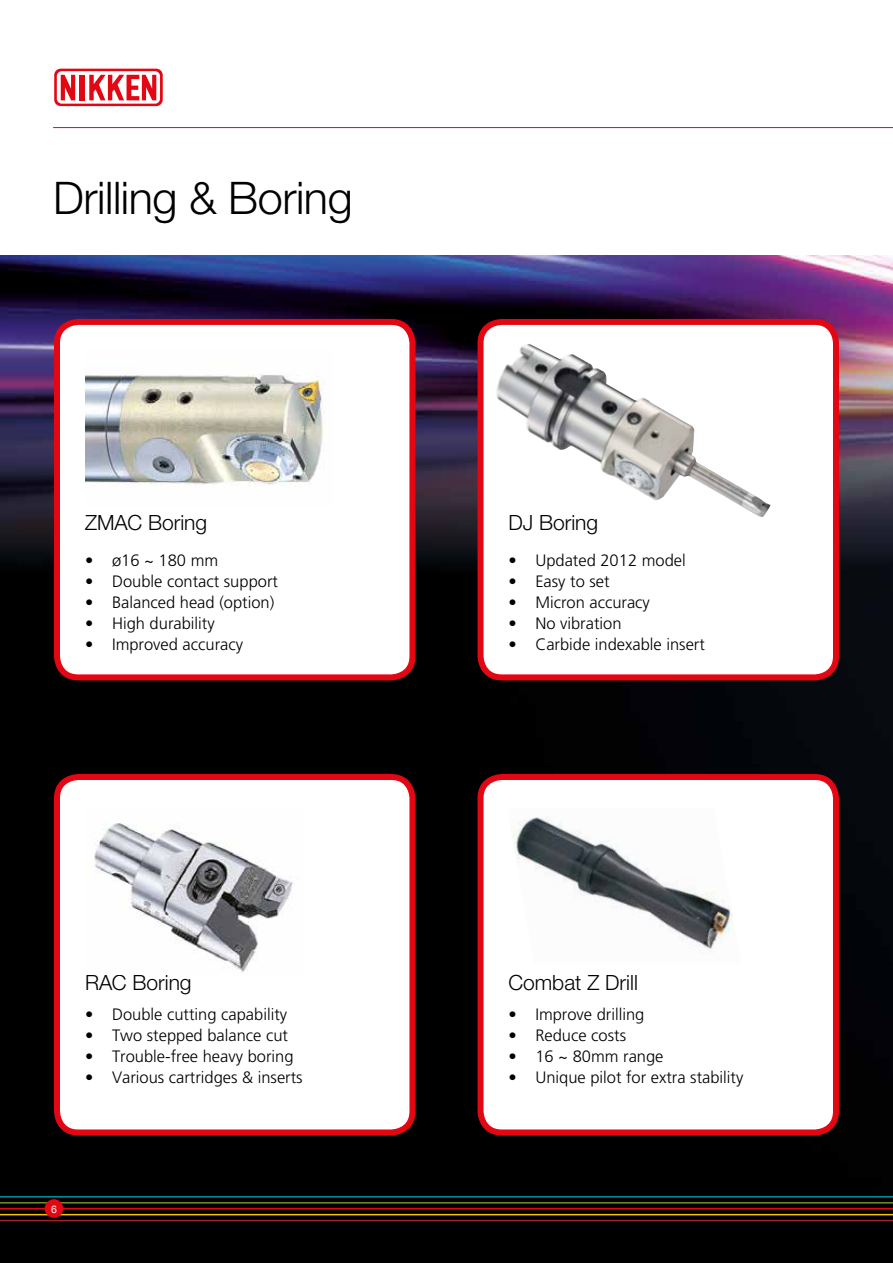
<style>
.page{position:relative;width:893px;height:1263px;background:#fff}
.page>*{position:absolute;margin:0;border:0;box-sizing:border-box;transform-origin:0 0}
.t1{font:300 45px "Helvetica Neue LTW1 G";letter-spacing:-.01em;color:#000}
.t2{font:300 21px "Helvetica Neue LTW1 G";color:#000}
.t3{font:300 16.5px "Frutiger";color:#000}
.t4{font:10.5px "Helvetica Neue LTW1 G";color:#fff}
</style>
<div class="page">
<img style="left:0;top:255px;width:893px;height:1008px">
<hr style="left:0;top:1220px;width:893px;height:1px;background:#a4202b">
<hr style="left:0;top:1214px;width:893px;height:1px;background:#f6c400">
<hr style="left:0;top:1208px;width:893px;height:1px;background:#e30613">
<hr style="left:0;top:1202px;width:893px;height:1px;background:#748e29">
<hr style="left:0;top:1196px;width:893px;height:1px;background:#0094a6">
<div style="left:45px;top:1199px;width:18px;height:19px;background:#e30613;border-radius:50%"></div>
<svg style="left:54px;top:69px;width:109px;height:37px"></svg>
<div style="left:80px;top:75px;width:5px;height:25px;background:#e30613"></div>
<hr style="left:53px;top:127px;width:840px;height:1px;background:#e30613">
<div style="left:57px;top:322px;width:355px;height:355px;background:#fff;border-radius:21px"></div>
<div style="left:54px;top:319px;width:361px;height:361px;border:6px solid #e30613;border-radius:21px"></div>
<div style="left:57px;top:777px;width:355px;height:355px;background:#fff;border-radius:21px"></div>
<div style="left:54px;top:774px;width:361px;height:361px;border:6px solid #e30613;border-radius:21px"></div>
<div style="left:480px;top:322px;width:356px;height:355px;background:#fff;border-radius:21px"></div>
<div style="left:477px;top:319px;width:362px;height:361px;border:6px solid #e30613;border-radius:21px"></div>
<div style="left:480px;top:777px;width:356px;height:355px;background:#fff;border-radius:21px"></div>
<div style="left:477px;top:774px;width:362px;height:361px;border:6px solid #e30613;border-radius:21px"></div>
<img style="left:85px;top:374px;width:240px;height:113px">
<img style="left:496px;top:344px;width:275px;height:173px">
<img style="left:94px;top:823px;width:199px;height:150px">
<img style="left:511px;top:817px;width:223px;height:134px">
<h1 class="t1" style="left:53px;top:171px;width:301px">Drilling &amp; Boring</h1>
<p class="t2" style="left:85px;top:510px;width:124px">ZMAC Boring</p>
<p class="t3" style="left:85px;top:551px;width:135px">• ø16 ~ 180 mm</p>
<p class="t3" style="left:85px;top:572px;width:194px">• Double contact support</p>
<p class="t3" style="left:85px;top:593px;width:191px">• Balanced head (option)</p>
<p class="t3" style="left:85px;top:614px;width:131px">• High durability</p>
<p class="t3" style="left:85px;top:635px;width:160px">• Improved accuracy</p>
<p class="t2" style="left:85px;top:969px;width:108px">RAC Boring</p>
<p class="t3" style="left:85px;top:1005px;width:204px">• Double cutting capability</p>
<p class="t3" style="left:85px;top:1026px;width:205px">• Two stepped balance cut</p>
<p class="t3" style="left:85px;top:1047px;width:210px">• Trouble-free heavy boring</p>
<p class="t3" style="left:85px;top:1068px;width:219px">• Various cartridges &amp; inserts</p>
<p class="t4" style="left:51px;top:1202px;width:7px">6</p>
<p class="t2" style="left:508px;top:510px;width:91px">DJ Boring</p>
<p class="t3" style="left:508px;top:551px;width:179px">• Updated 2012 model</p>
<p class="t3" style="left:508px;top:572px;width:103px">• Easy to set</p>
<p class="t3" style="left:508px;top:593px;width:143px">• Micron accuracy</p>
<p class="t3" style="left:508px;top:614px;width:115px">• No vibration</p>
<p class="t3" style="left:508px;top:635px;width:198px">• Carbide indexable insert</p>
<p class="t2" style="left:508px;top:969px;width:131px">Combat Z Drill</p>
<p class="t3" style="left:508px;top:1005px;width:138px">• Improve drilling</p>
<p class="t3" style="left:508px;top:1026px;width:119px">• Reduce costs</p>
<p class="t3" style="left:508px;top:1047px;width:157px">• 16 ~ 80mm range</p>
<p class="t3" style="left:508px;top:1068px;width:237px">• Unique pilot for extra stability</p>
</div>
